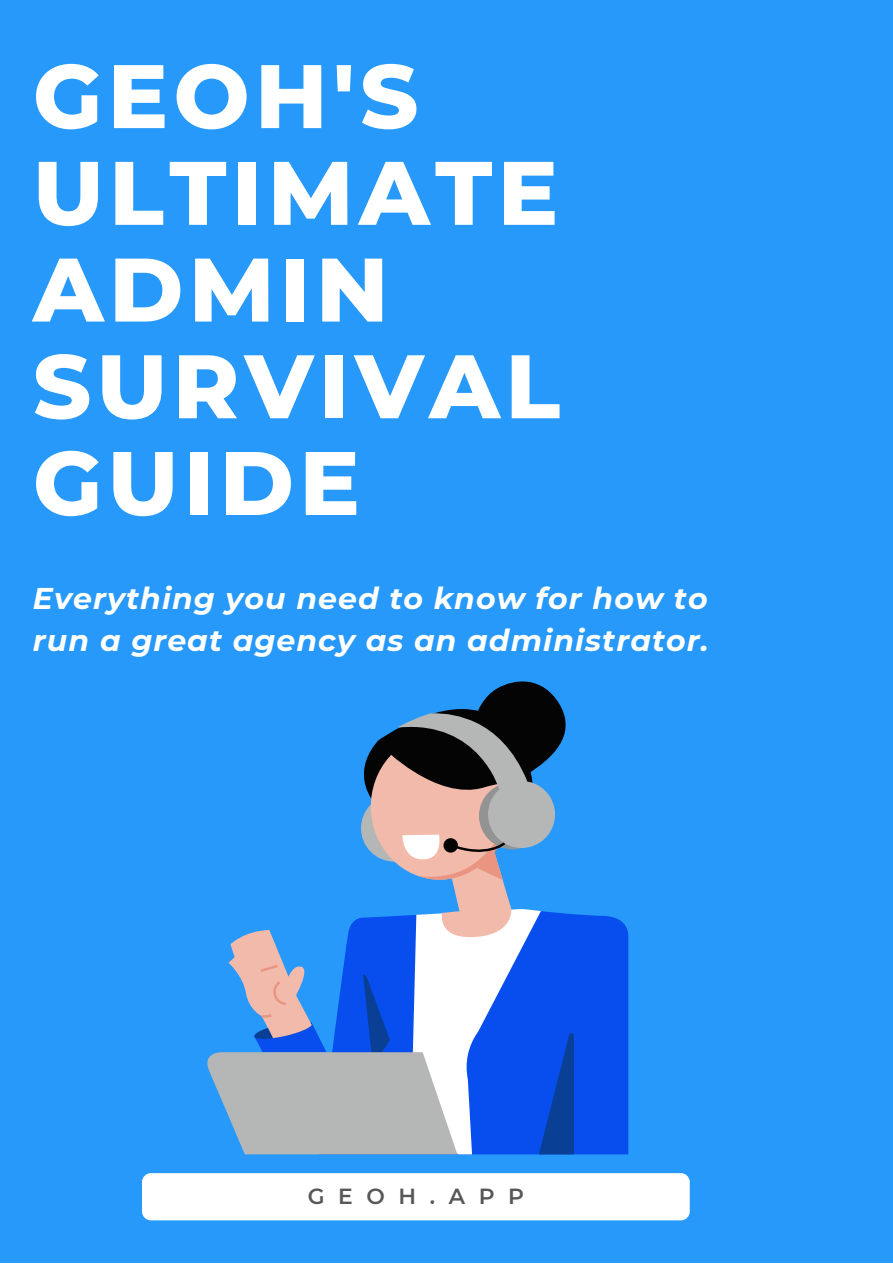
<style>
.page{position:relative;width:893px;height:1264px;background:#fff}
.page>*{position:absolute;margin:0;border:0;box-sizing:border-box;transform-origin:0 0}
.t1{font:800 89.85px/96.6px "Montserrat";letter-spacing:.06em;color:#fff}
.t2{font:italic 700 30px/41.5px "Montserrat";letter-spacing:.035em;color:#fff}
.t3{font:600 21.9px "Montserrat";letter-spacing:.625em;color:#575757}
</style>
<div class="page">
<div style="left:0;top:0;width:892px;height:1262px;background:#2699fb"></div>
<div style="left:142px;top:1173px;width:547px;height:47px;background:#fff;border-radius:9px"></div>
<div style="left:574px;top:914px;width:55px;height:240px;background:#084eee"></div>
<svg style="left:207px;top:681px;width:367px;height:473px"></svg>
<p class="t1" style="left:33px;top:48px;width:526px">GEOH'S<br>ULTIMATE</p>
<p class="t1" style="left:33px;top:241px;width:357px">ADMIN</p>
<p class="t1" style="left:33px;top:338px;width:528px">SURVIVAL</p>
<p class="t1" style="left:33px;top:434px;width:328px">GUIDE</p>
<p class="t2" style="left:33px;top:578px;width:677px">Everything you need to know for how to run a great agency as an administrator.</p>
<p class="t3" style="left:307px;top:1182px;width:218px">GEOH.APP</p>
</div>
